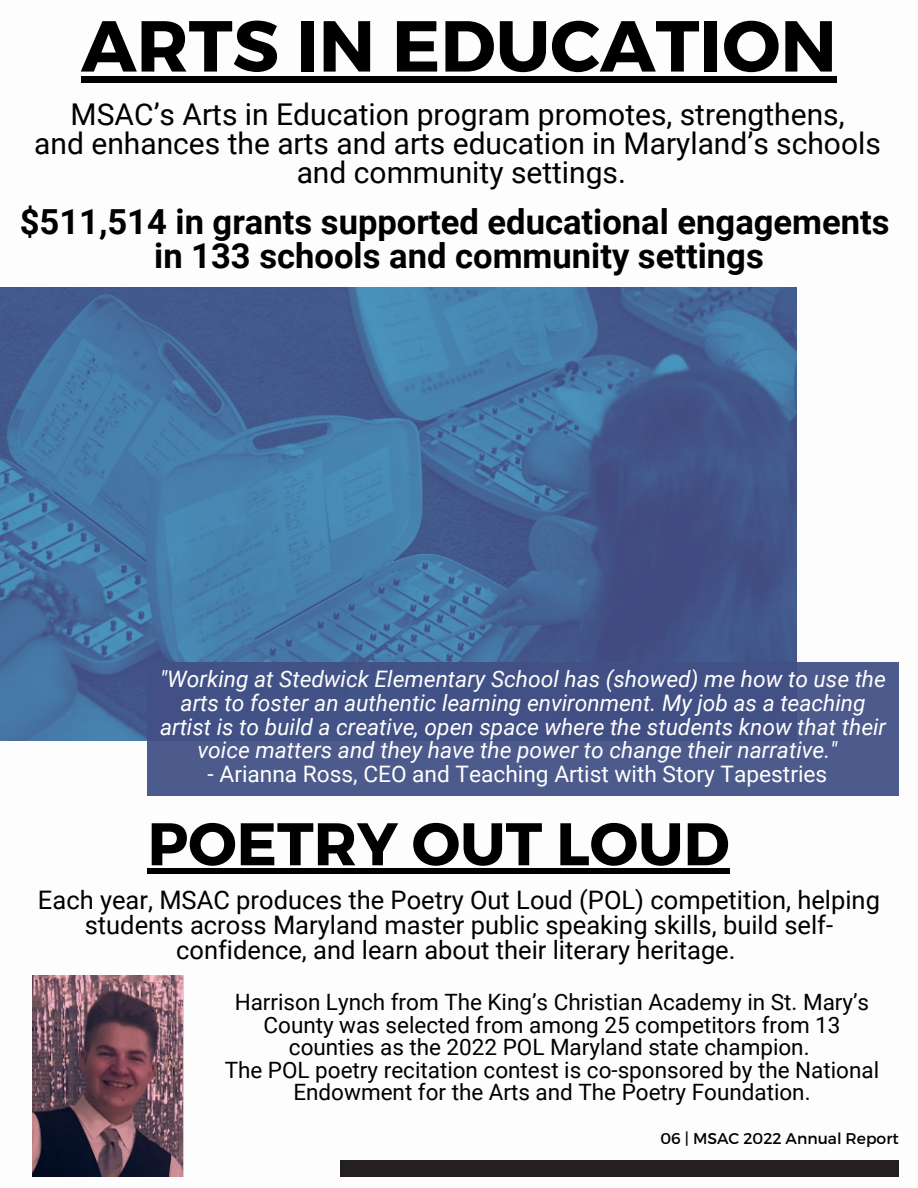
<style>
.page{position:relative;width:918px;height:1188px;background:#fff}
.page>*{position:absolute;margin:0;border:0;box-sizing:border-box;transform-origin:0 0}
.t1{font:700 72px "Montserrat";color:#000}
.t2{font:700 60px "Montserrat";color:#000}
.t3{font:700 34.5px/33.8px "Roboto";color:#000;text-align:center}
.t4{font:30px/29.2px "Roboto";color:#000;text-align:center}
.t5{font:25.5px/24.8px "Roboto";color:#000;text-align:center}
.t6{font:italic 22.8px/23.7px "Roboto";color:#fff;text-align:center}
.t7{font:22.8px "Roboto";color:#fff}
.t8{font:22.5px/22.5px "Roboto";color:#000;text-align:center}
.t9{font:15.6px "Montserrat";color:#000}
</style>
<div class="page">
<div style="left:340px;top:1160px;width:559px;height:17px;background:#242020"></div>
<img style="left:32px;top:975px;width:151px;height:202px">
<div style="left:147px;top:869px;width:583px;height:5px;background:#000"></div>
<img style="left:0;top:288px;width:797px;height:452px">
<div style="left:81px;top:76px;width:756px;height:7px;background:#000"></div>
<div style="left:147px;top:662px;width:752px;height:133px;background:#425085"></div>
<h1 class="t1" style="left:81px;top:-1px;width:757px">ARTS IN EDUCATION</h1>
<h3 class="t4" style="left:34px;top:100px;width:848px">MSAC’s Arts in Education program promotes, strengthens,<br>and enhances the arts and arts education in Maryland’s schools and community settings.</h3>
<h3 class="t3" style="left:20px;top:205px;width:871px">$511,514 in grants supported educational engagements in 133 schools and community settings</h3>
<p class="t6" style="left:160px;top:668px;width:728px">"Working at Stedwick Elementary School has (showed) me how to use the arts to foster an authentic learning environment. My job as a teaching artist is to build a creative, open space where the students know that their voice matters and they have the power to change their narrative."</p>
<p class="t7" style="left:208px;top:761px;width:621px">- Arianna Ross, CEO and Teaching Artist with Story Tapestries</p>
<h2 class="t2" style="left:147px;top:805px;width:584px">POETRY OUT LOUD</h2>
<p class="t5" style="left:38px;top:888px;width:844px">Each year, MSAC produces the Poetry Out Loud (POL) competition, helping students across Maryland master public speaking skills, build self&shy;confidence, and learn about their literary heritage.</p>
<p class="t8" style="left:225px;top:991px;width:656px">Harrison Lynch from The King’s Christian Academy in St. Mary’s County was selected from among 25 competitors from 13 counties as the 2022 POL Maryland state champion.<br>The POL poetry recitation contest is co-sponsored by the National Endowment for the Arts and The Poetry Foundation.</p>
<p class="t9" style="left:661px;top:1128px;width:240px">06 | MSAC 2022 Annual Report</p>
</div>
